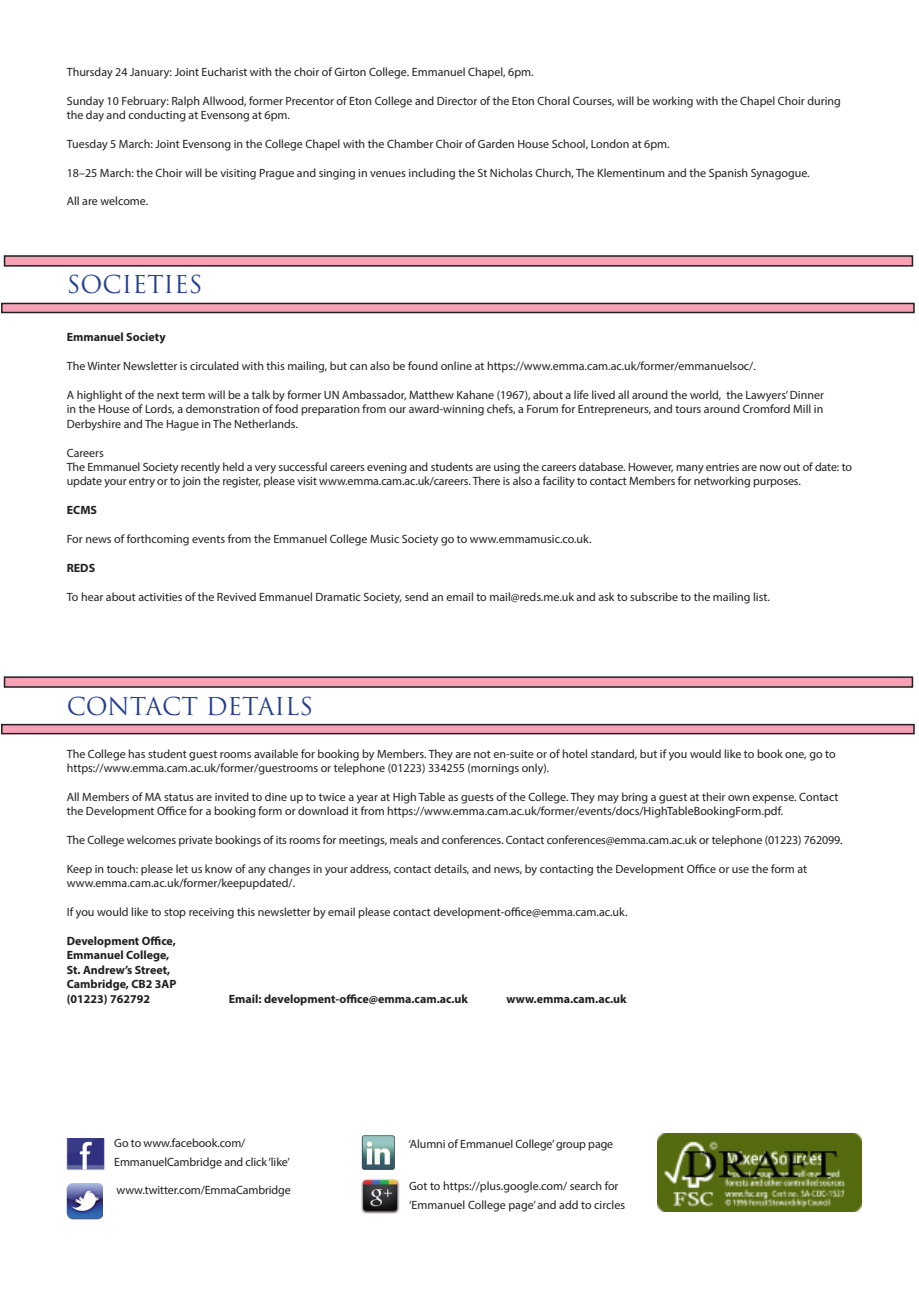
<style>
.page{position:relative;width:919px;height:1289px;background:#fff}
.page>*{position:absolute;margin:0;border:0;box-sizing:border-box;transform-origin:0 0}
.t1{font:24px "Trajan Pro";color:#253f8e}
.Main_text{font:12px/14.4px "Myriad Pro";color:#231f20}
.t2{font:700 12px "Myriad Pro";color:#231f20}
</style>
<div class="page">
<div style="left:5px;top:256px;width:907px;height:10px;background:#f6a2b6"></div>
<div style="left:4px;top:255px;width:909px;height:11px;border:2px solid #231f20"></div>
<div style="left:2px;top:303px;width:911px;height:9px;background:#f6a2b6"></div>
<div style="left:1px;top:303px;width:913px;height:10px;border:2px solid #231f20"></div>
<div style="left:5px;top:677px;width:907px;height:10px;background:#f6a2b6"></div>
<div style="left:4px;top:676px;width:909px;height:11px;border:2px solid #231f20"></div>
<div style="left:2px;top:724px;width:911px;height:9px;background:#f6a2b6"></div>
<div style="left:1px;top:724px;width:913px;height:10px;border:2px solid #231f20"></div>
<img style="left:657px;top:1133px;width:204px;height:78px">
<img style="left:67px;top:1183px;width:36px;height:36px">
<img style="left:67px;top:1138px;width:38px;height:32px">
<img style="left:361px;top:1135px;width:34px;height:34px">
<img style="left:361px;top:1179px;width:39px;height:35px">
<p class="Main_text" style="left:67px;top:64px;width:468px">Thursday 24 January: Joint Eucharist with the choir of Girton College. Emmanuel Chapel, 6pm.</p>
<p class="Main_text" style="left:67px;top:93px;width:775px">Sunday 10 February: Ralph Allwood, former Precentor of Eton College and Director of the Eton Choral Courses, will be working with the Chapel Choir during the day and conducting at Evensong at 6pm.</p>
<p class="Main_text" style="left:67px;top:136px;width:604px">Tuesday 5 March: Joint Evensong in the College Chapel with the Chamber Choir of Garden House School, London at 6pm.</p>
<p class="Main_text" style="left:67px;top:165px;width:744px">18–25 March: the Choir will be visiting Prague and singing in venues including the St Nicholas Church, The Klementinum and the Spanish Synagogue.</p>
<p class="Main_text" style="left:67px;top:194px;width:83px">All are welcome.</p>
<p class="t1" style="left:67px;top:269px;width:137px">SOCIETIES</p>
<p class="t2" style="left:67px;top:329px;width:100px">Emmanuel Society</p>
<p class="Main_text" style="left:67px;top:359px;width:690px">The Winter Newsletter is circulated with this mailing, but can also be found online at https://www.emma.cam.ac.uk/former/emmanuelsoc/.</p>
<p class="Main_text" style="left:67px;top:387px;width:758px;text-align:justify">A highlight of the next term will be a talk by former UN Ambassador, Matthew Kahane (1967), about a life lived all around the world, the Lawyers’ Dinner in the House of Lords, a demonstration of food preparation from our award-winning chefs, a Forum for Entrepreneurs, and tours around Cromford Mill in Derbyshire and The Hague in The Netherlands.</p>
<p class="Main_text" style="left:67px;top:445px;width:39px">Careers</p>
<p class="Main_text" style="left:67px;top:459px;width:786px">The Emmanuel Society recently held a very successful careers evening and students are using the careers database. However, many entries are now out of date: to update your entry or to join the register, please visit www.emma.cam.ac.uk/careers. There is also a facility to contact Members for networking purposes.</p>
<p class="t2" style="left:67px;top:502px;width:32px">ECMS</p>
<p class="Main_text" style="left:67px;top:531px;width:526px">For news of forthcoming events from the Emmanuel College Music Society go to www.emmamusic.co.uk.</p>
<p class="t2" style="left:67px;top:560px;width:30px">REDS</p>
<p class="Main_text" style="left:67px;top:589px;width:704px">To hear about activities of the Revived Emmanuel Dramatic Society, send an email to mail@reds.me.uk and ask to subscribe to the mailing list.</p>
<p class="t1" style="left:67px;top:691px;width:248px">CONTACT DETAILS</p>
<p class="Main_text" style="left:67px;top:746px;width:770px">The College has student guest rooms available for booking by Members. They are not en-suite or of hotel standard, but if you would like to book one, go to https://www.emma.cam.ac.uk/former/guestrooms or telephone (01223) 334255 (mornings only).</p>
<p class="Main_text" style="left:67px;top:789px;width:773px">All Members of MA status are invited to dine up to twice a year at High Table as guests of the College. They may bring a guest at their own expense. Contact the Development Office for a booking form or download it from https://www.emma.cam.ac.uk/former/events/docs/HighTableBookingForm.pdf.</p>
<p class="Main_text" style="left:67px;top:832px;width:777px">The College welcomes private bookings of its rooms for meetings, meals and conferences. Contact conferences@emma.cam.ac.uk or telephone (01223) 762099.</p>
<p class="Main_text" style="left:67px;top:861px;width:741px">Keep in touch: please let us know of any changes in your address, contact details, and news, by contacting the Development Office or use the form at www.emma.cam.ac.uk/former/keepupdated/.</p>
<p class="Main_text" style="left:67px;top:904px;width:562px">If you would like to stop receiving this newsletter by email please contact development-office@emma.cam.ac.uk.</p>
<p class="t2" style="left:67px;top:933px;width:111px">Development Office,</p>
<p class="t2" style="left:67px;top:947px;width:104px">Emmanuel College,</p>
<p class="t2" style="left:67px;top:961px;width:105px">St. Andrew’s Street,</p>
<p class="t2" style="left:67px;top:976px;width:111px">Cambridge, CB2 3AP</p>
<p class="t2" style="left:67px;top:990px;width:85px">(01223) 762792</p>
<p class="t2" style="left:229px;top:990px;width:241px">Email: development-office@emma.cam.ac.uk</p>
<p class="t2" style="left:506px;top:990px;width:122px">www.emma.cam.ac.uk</p>
<p class="Main_text" style="left:114px;top:1132px;width:177px;line-height:19.5px">Go to www.facebook.com/<br>EmmanuelCambridge and click ‘like’</p>
<p class="Main_text" style="left:116px;top:1182px;width:176px">www.twitter.com/EmmaCambridge</p>
<p class="Main_text" style="left:408px;top:1136px;width:206px">‘Alumni of Emmanuel College’ group page</p>
<p class="Main_text" style="left:409px;top:1175px;width:217px;line-height:19.5px">Got to https://plus.google.com/ search for ‘Emmanuel College page’ and add to circles</p>
</div>
